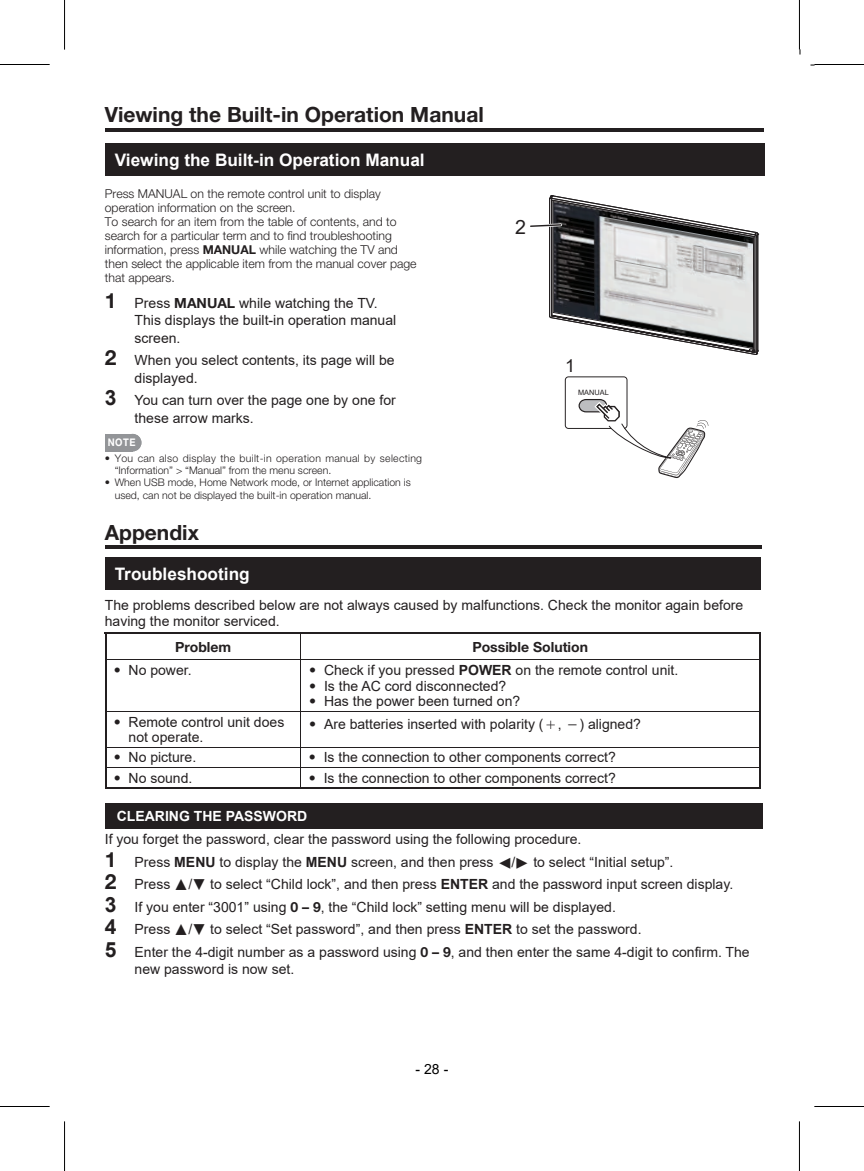
<style>
.page{position:relative;width:864px;height:1171px;background:#fff}
.page>*{position:absolute;margin:0;border:0;box-sizing:border-box;transform-origin:0 0}
.t1{font:700 21px "Helvetica Neue LT";color:#231f20}
.t2{font:19.6px "Arial";color:#231f20}
.t3{font:17.85px "Arial";color:#231f20}
.t4{font:700 17.15px "Arial";color:#fff}
.t5{font:14px/22.4px "Arial";color:#231f20}
.t6{font:700 14px "Helvetica Neue LT";color:#231f20}
.t7{font:700 14px "Arial";color:#fff}
.t8{font:14px "Arial";color:#000}
.t9{font:300 12.25px/14px "Helvetica Neue LT Pro";color:#231f20}
.t10{font:300 10.5px/12.2px "Helvetica Neue LT Pro";color:#231f20}
.t11{font:300 10.5px/12.2px "Helvetica Neue LT Pro";letter-spacing:.025em;color:#231f20}
.t12{font:700 10.5px "Helvetica Neue LT";color:#fff;scale:.9 1}
.t13{font:7.35px "Arial";color:#231f20}
.s1{font-family:"Helvetica Neue LT";font-weight:700}
.s2{font-family:"Helvetica Neue LT";font-weight:700;font-size:21px}
.s3{font-weight:700;font-size:21px}
.s4{font-family:"Helvetica Neue LT";font-weight:300}
.s5{font-weight:700}
.s6{font-family:"GK Proj A"}
</style>
<div class="page">
<div style="left:105px;top:144px;width:659px;height:32px;background:#231f20"></div>
<svg style="left:105px;top:434px;width:36px;height:17px"></svg>
<hr style="left:105px;top:545px;width:656px;height:4px;background:#231f20">
<div style="left:105px;top:558px;width:655px;height:32px;background:#231f20"></div>
<svg style="left:300px;top:633px;width:1px;height:26px"></svg>
<hr style="left:106px;top:659px;width:195px;height:1px;background:#231f20">
<hr style="left:300px;top:660px;width:1px;height:51px;background:#231f20">
<hr style="left:106px;top:711px;width:652px;height:1px;background:#231f20">
<hr style="left:300px;top:712px;width:1px;height:35px;background:#231f20">
<hr style="left:106px;top:747px;width:652px;height:1px;background:#231f20">
<svg style="left:300px;top:748px;width:1px;height:39px"></svg>
<hr style="left:301px;top:659px;width:457px;height:1px;background:#231f20">
<hr style="left:105px;top:632px;width:196px;height:1px;background:#231f20">
<svg style="left:105px;top:633px;width:1px;height:27px"></svg>
<hr style="left:301px;top:632px;width:459px;height:1px;background:#231f20">
<hr style="left:758px;top:633px;width:2px;height:27px;background:#231f20">
<hr style="left:105px;top:660px;width:1px;height:51px;background:#231f20">
<hr style="left:758px;top:660px;width:2px;height:51px;background:#231f20">
<hr style="left:105px;top:711px;width:1px;height:36px;background:#231f20">
<hr style="left:758px;top:711px;width:2px;height:36px;background:#231f20">
<hr style="left:758px;top:747px;width:2px;height:20px;background:#231f20">
<svg style="left:105px;top:747px;width:1px;height:40px"></svg>
<hr style="left:758px;top:767px;width:2px;height:20px;background:#231f20">
<hr style="left:105px;top:787px;width:655px;height:1px;background:#231f20">
<hr style="left:106px;top:767px;width:652px;height:1px;background:#231f20">
<div style="left:105px;top:803px;width:657px;height:25px;background:#231f20"></div>
<hr style="left:105px;top:128px;width:658px;height:3px;background:#231f20">
<hr style="left:0;top:64px;width:50px;height:1px;background:#000">
<hr style="left:814px;top:64px;width:49px;height:1px;background:#000">
<hr style="left:0;top:1106px;width:50px;height:1px;background:#000">
<hr style="left:814px;top:1106px;width:49px;height:1px;background:#000">
<hr style="left:64px;top:0;width:1px;height:50px;background:#000">
<hr style="left:64px;top:1121px;width:1px;height:50px;background:#000">
<hr style="left:798px;top:0;width:1px;height:50px;background:#000">
<hr style="left:798px;top:1121px;width:1px;height:50px;background:#000">
<svg style="left:564px;top:376px;width:144px;height:102px"></svg>
<hr style="left:549px;top:199px;width:1px;height:117px;background:#231f20">
<hr style="left:550px;top:200px;width:1px;height:116px;background:#231f20">
<hr style="left:551px;top:200px;width:1px;height:115px;background:#231f20">
<hr style="left:552px;top:202px;width:1px;height:110px;background:#231f20">
<hr style="left:754px;top:237px;width:1px;height:115px;background:#231f20">
<hr style="left:755px;top:236px;width:1px;height:117px;background:#231f20">
<hr style="left:756px;top:236px;width:1px;height:117px;background:#231f20">
<hr style="left:757px;top:235px;width:1px;height:115px;background:#231f20">
<svg style="left:549px;top:311px;width:209px;height:44px"></svg>
<img style="left:553px;top:239px;width:200px;height:109px">
<svg style="left:530px;top:195px;width:228px;height:44px"></svg>
<h1 class="t1" style="left:105px;top:102px;width:380px">Viewing the Built-in Operation Manual</h1>
<p class="t4" style="left:115px;top:148px;width:311px">Viewing the Built-in Operation Manual</p>
<p class="t9" style="left:105px;top:186px;width:313px">Press MANUAL on the remote control unit to display operation information on the screen.<br>To search for an item from the table of contents, and to search for a particular term and to find troubleshooting information, press <span class="s1">MANUAL</span> while watching the TV and then select the applicable item from the manual cover page that appears.</p>
<p class="t5" style="left:134px;top:294px;width:263px;line-height:17.5px;text-indent:-30px"><span class="s2">1</span> Press <span class="s1">MANUAL</span> while watching the TV.<br>This displays the built-in operation manual screen.</p>
<p class="t5" style="left:134px;top:351px;width:261px;line-height:17.5px;text-indent:-30px"><span class="s2">2</span> When you select contents, its page will be displayed.</p>
<p class="t5" style="left:134px;top:391px;width:262px;line-height:17.5px;text-indent:-30px"><span class="s3">3</span> You can turn over the page one by one for these arrow marks.</p>
<p class="t12" style="left:108px;top:436px;width:32px">NOTE</p>
<p class="t11" style="left:115px;top:452px;width:309px;text-indent:-10px">• You can also display the built-in operation manual by selecting “Information” &gt; “Manual” from the menu screen.</p>
<p class="t10" style="left:115px;top:476px;width:297px;text-indent:-10px">• When USB mode, Home Network mode, or Internet application is used, can not be displayed the built-in operation manual.</p>
<h1 class="t1" style="left:105px;top:519px;width:96px">Appendix</h1>
<p class="t4" style="left:115px;top:562px;width:136px">Troubleshooting</p>
<p class="t5" style="left:105px;top:597px;width:639px;line-height:15.8px">The problems described below are not always caused by malfunctions. Check the monitor again before having the monitor serviced.</p>
<p class="t6" style="left:175px;top:638px;width:57px">Problem</p>
<p class="t6" style="left:472px;top:638px;width:117px">Possible Solution</p>
<p class="t5" style="left:114px;top:659px;width:79px"><span class="s4">•</span> No power.</p>
<p class="t5" style="left:309px;top:659px;width:370px"><span class="s4">•</span> Check if you pressed <span class="s5">POWER</span> on the remote control unit.</p>
<p class="t5" style="left:309px;top:674px;width:198px"><span class="s4">•</span> Is the AC cord disconnected?</p>
<p class="t5" style="left:309px;top:690px;width:212px"><span class="s4">•</span> Has the power been turned on?</p>
<p class="t5" style="left:128px;top:714px;width:157px;line-height:15.8px;text-indent:-15px"><span class="s4">•</span> Remote control unit does not operate.</p>
<p class="t5" style="left:309px;top:713px;width:333px"><span class="s4">•</span> Are batteries inserted with polarity (<span class="s6">E</span>, <span class="s6">F</span>) aligned?</p>
<p class="t5" style="left:114px;top:746px;width:84px"><span class="s4">•</span> No picture.</p>
<p class="t5" style="left:309px;top:746px;width:308px"><span class="s4">•</span> Is the connection to other components correct?</p>
<p class="t5" style="left:114px;top:766px;width:80px"><span class="s4">•</span> No sound.</p>
<p class="t5" style="left:309px;top:767px;width:308px"><span class="s4">•</span> Is the connection to other components correct?</p>
<p class="t7" style="left:117px;top:806px;width:192px">CLEARING THE PASSWORD</p>
<p class="t5" style="left:105px;top:828px;width:646px">If you forget the password, clear the password using the following procedure.<br><span class="s2">1</span> Press <span class="s5">MENU</span> to display the <span class="s5">MENU</span> screen, and then press <span class="s6">C</span>/<span class="s6">D</span> to select “Initial setup”.<br><span class="s2">2</span> Press <span class="s6">A</span>/<span class="s6">B</span> to select “Child lock”, and then press <span class="s5">ENTER</span> and the password input screen display.<br><span class="s3">3</span> If you enter “3001” using <span class="s1">0 – 9</span>, the “Child lock” setting menu will be displayed.<br><span class="s3">4</span> Press <span class="s6">A</span>/<span class="s6">B</span> to select “Set password”, and then press <span class="s5">ENTER</span> to set the password.<br><span class="s3">5</span> Enter the 4-digit number as a password using <span class="s1">0 – 9</span>, and then enter the same 4-digit to confirm. The</p>
<p class="t5" style="left:134px;top:958px;width:161px">new password is now set.</p>
<h2 class="t2" style="left:515px;top:213px;width:12px">2</h2>
<p class="t3" style="left:565px;top:353px;width:11px">1</p>
<p class="t13" style="left:578px;top:387px;width:32px">MANUAL</p>
<p class="t8" style="left:415px;top:1059px;width:34px">- 28 -</p>
</div>
